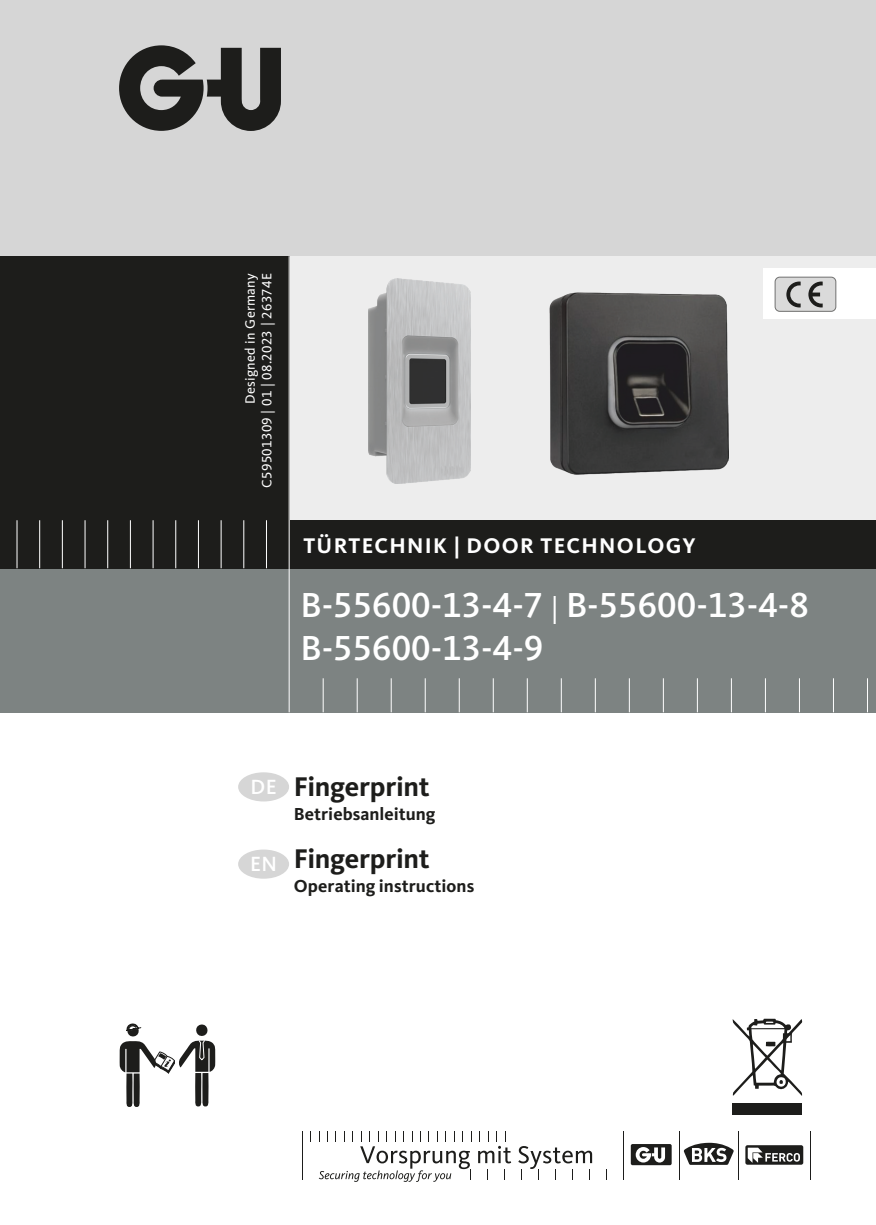
<style>
.page{position:relative;width:876px;height:1225px;background:#fff}
.page>*{position:absolute;margin:0;border:0;box-sizing:border-box;transform-origin:0 0}
.TD_Titel___Produktname{font:500 36px/43.2px "Kievit Pro";color:#fff}
.t1{font:700 28px "Kievit Pro";letter-spacing:-.01em;color:#1d1d1b}
.t2{font:700 22px "Kievit Pro";letter-spacing:.06em;color:#fff}
.t3{font:500 21.4px "Kievit Pro";color:#fff}
.t4{font:700 18px "Kievit Pro";letter-spacing:.005em;color:#1d1d1b}
.t5{font:14px/16.8px "Kievit Pro";letter-spacing:.02em;color:#fff;text-align:right}
.s1{font-weight:400;font-size:28px}
</style>
<div class="page">
<hr style="left:302px;top:1131px;width:1px;height:48px;background:#1d1d1b">
<hr style="left:623px;top:1130px;width:1px;height:49px;background:#1d1d1b">
<hr style="left:679px;top:1130px;width:1px;height:49px;background:#1d1d1b">
<hr style="left:738px;top:1130px;width:1px;height:49px;background:#1d1d1b">
<hr style="left:810px;top:1130px;width:1px;height:49px;background:#1d1d1b">
<svg style="left:478px;top:1131px;width:33px;height:32px"></svg>
<svg style="left:518px;top:1146px;width:74px;height:33px"></svg>
<svg style="left:319px;top:1131px;width:153px;height:50px"></svg>
<svg style="left:631px;top:1144px;width:41px;height:21px"></svg>
<svg style="left:745px;top:1145px;width:58px;height:19px"></svg>
<svg style="left:684px;top:1142px;width:50px;height:22px"></svg>
<div style="left:0;top:0;width:876px;height:256px;background:#d6d6d6"></div>
<div style="left:289px;top:256px;width:586px;height:264px;background:#ededed"></div>
<div style="left:0;top:256px;width:289px;height:264px;background:#1d1d1b"></div>
<div style="left:0;top:568px;width:876px;height:144px;background:#7d8382"></div>
<div style="left:0;top:520px;width:876px;height:48px;background:#1d1d1b"></div>
<svg style="left:119px;top:45px;width:162px;height:86px"></svg>
<hr style="left:289px;top:256px;width:1px;height:456px;background:#fff">
<hr style="left:323px;top:678px;width:1px;height:34px;background:#fff">
<hr style="left:357px;top:678px;width:1px;height:34px;background:#fff">
<hr style="left:391px;top:678px;width:1px;height:34px;background:#fff">
<hr style="left:425px;top:678px;width:1px;height:34px;background:#fff">
<hr style="left:459px;top:678px;width:1px;height:34px;background:#fff">
<hr style="left:493px;top:678px;width:1px;height:34px;background:#fff">
<hr style="left:527px;top:678px;width:1px;height:34px;background:#fff">
<hr style="left:561px;top:678px;width:1px;height:34px;background:#fff">
<hr style="left:595px;top:678px;width:1px;height:34px;background:#fff">
<hr style="left:629px;top:678px;width:1px;height:34px;background:#fff">
<hr style="left:663px;top:678px;width:1px;height:34px;background:#fff">
<hr style="left:697px;top:678px;width:1px;height:34px;background:#fff">
<hr style="left:731px;top:678px;width:1px;height:34px;background:#fff">
<hr style="left:765px;top:678px;width:1px;height:34px;background:#fff">
<hr style="left:799px;top:678px;width:1px;height:34px;background:#fff">
<hr style="left:833px;top:678px;width:1px;height:34px;background:#fff">
<hr style="left:867px;top:678px;width:1px;height:34px;background:#fff">
<hr style="left:266px;top:520px;width:1px;height:48px;background:#fff">
<hr style="left:243px;top:520px;width:1px;height:48px;background:#fff">
<hr style="left:221px;top:520px;width:1px;height:48px;background:#fff">
<hr style="left:198px;top:520px;width:1px;height:48px;background:#fff">
<hr style="left:175px;top:520px;width:1px;height:48px;background:#fff">
<hr style="left:153px;top:520px;width:1px;height:48px;background:#fff">
<hr style="left:130px;top:520px;width:1px;height:48px;background:#fff">
<hr style="left:107px;top:520px;width:1px;height:48px;background:#fff">
<hr style="left:85px;top:520px;width:1px;height:48px;background:#fff">
<hr style="left:62px;top:520px;width:1px;height:48px;background:#fff">
<hr style="left:39px;top:520px;width:1px;height:48px;background:#fff">
<hr style="left:17px;top:520px;width:1px;height:48px;background:#fff">
<img style="left:369px;top:279px;width:101px;height:204px">
<div style="left:763px;top:268px;width:113px;height:48px;background:#fff"></div>
<div style="left:238px;top:772px;width:51px;height:29px;background:#d6d6d6;border-radius:50%"></div>
<div style="left:238px;top:849px;width:51px;height:29px;background:#d6d6d6;border-radius:50%"></div>
<img style="left:550px;top:292px;width:178px;height:182px">
<svg style="left:119px;top:1023px;width:96px;height:84px"></svg>
<div style="left:763px;top:270px;width:113px;height:48px;background:#fff"></div>
<div style="left:775px;top:277px;width:61px;height:34px;background:#dadada;border-radius:5px"></div>
<div style="left:775px;top:277px;width:61px;height:34px;border:1px solid #70706f;border-radius:5px"></div>
<svg style="left:786px;top:281px;width:15px;height:26px"></svg>
<svg style="left:808px;top:281px;width:15px;height:26px"></svg>
<svg style="left:733px;top:1018px;width:69px;height:78px"></svg>
<div style="left:733px;top:1103px;width:69px;height:11px;background:#1d1d1b"></div>
<p class="t5" style="left:242px;top:487px;width:216px;rotate:-90deg">Designed in Germany<br>C59501309 | 01 | 08.2023 | 26374E</p>
<h3 class="t2" style="left:303px;top:532px;width:394px">TÜRTECHNIK | DOOR TECHNOLOGY</h3>
<p class="TD_Titel___Produktname" style="left:300px;top:583px;width:510px">B-55600-13-4-7 <span class="s1">|</span> B-55600-13-4-8<br>B-55600-13-4-9</p>
<h3 class="t3" style="left:250px;top:774px;width:28px">DE</h3>
<h3 class="t3" style="left:250px;top:851px;width:28px">EN</h3>
<h2 class="t1" style="left:294px;top:770px;width:137px">Fingerprint</h2>
<p class="t4" style="left:294px;top:803px;width:143px">Betriebsanleitung</p>
<h2 class="t1" style="left:294px;top:842px;width:137px">Fingerprint</h2>
<p class="t4" style="left:294px;top:875px;width:182px">Operating instructions</p>
</div>
